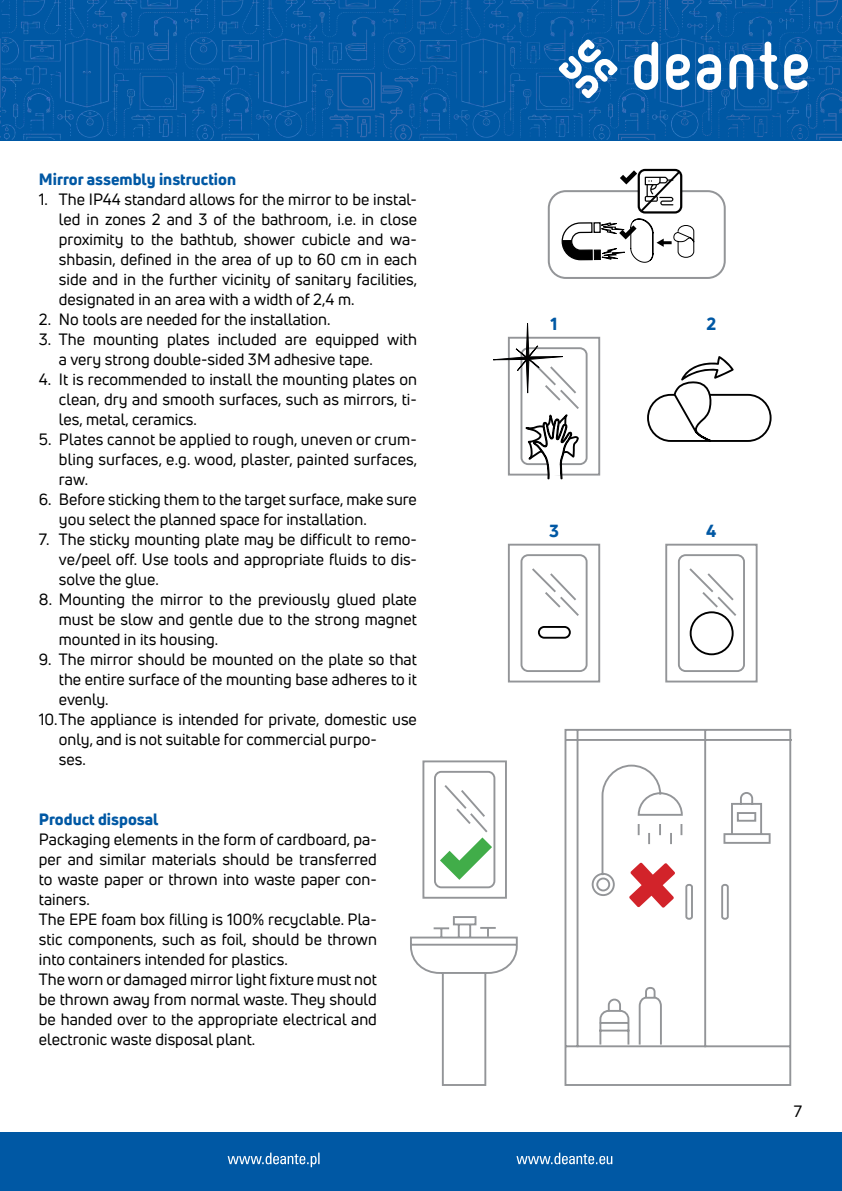
<style>
.page{position:relative;width:842px;height:1191px;background:#fff}
.page>*{position:absolute;margin:0;border:0;box-sizing:border-box;transform-origin:0 0}
.t1{font:800 17px "Uni Neue";color:#0058a4}
.t2{font:16px/20px "Uni Neue";color:#000;text-align:justify}
.t3{font:800 16px "Uni Neue";color:#0058a4}
</style>
<div class="page">
<div style="left:0;top:1132px;width:842px;height:59px;background:#0058a4"></div>
<svg style="left:228px;top:1152px;width:384px;height:15px"></svg>
<svg style="left:0;top:40px;width:2px;height:98px"></svg>
<img style="left:0;top:7px;width:2px;height:28px">
<svg style="left:2px;top:0;width:840px;height:140px;background:#045aa5"></svg>
<svg style="left:329px;top:72px;width:89px;height:68px;background:#085ba6"></svg>
<svg style="left:816px;top:0;width:22px;height:34px"></svg>
<img style="left:2px;top:13px;width:328px;height:4px">
<img style="left:50px;top:71px;width:278px;height:50px">
<img style="left:427px;top:41px;width:132px;height:25px">
<img style="left:721px;top:7px;width:89px;height:16px">
<img style="left:618px;top:113px;width:163px;height:24px">
<img style="left:829px;top:7px;width:13px;height:27px">
<svg style="left:729px;top:54px;width:24px;height:35px"></svg>
<svg style="left:759px;top:42px;width:19px;height:48px"></svg>
<svg style="left:559px;top:0;width:162px;height:98px;background:#3177b5"></svg>
<svg style="left:784px;top:54px;width:58px;height:86px;background:#216caf"></svg>
<svg style="left:410px;top:728px;width:382px;height:358px"></svg>
<svg style="left:440px;top:837px;width:52px;height:42px"></svg>
<svg style="left:507px;top:543px;width:94px;height:140px"></svg>
<svg style="left:665px;top:543px;width:93px;height:140px"></svg>
<div style="left:691px;top:612px;width:42px;height:42px;background:#fff;border-radius:50%"></div>
<div style="left:690px;top:611px;width:44px;height:44px;border:2px solid #000;border-radius:50%"></div>
<div style="left:539px;top:627px;width:31px;height:10px;background:#fff;border-radius:5px"></div>
<div style="left:538px;top:626px;width:33px;height:12px;border:2px solid #000;border-radius:5px"></div>
<svg style="left:493px;top:323px;width:108px;height:157px"></svg>
<div style="left:647px;top:394px;width:124px;height:48px;border:2px solid #000;border-radius:23px"></div>
<svg style="left:672px;top:356px;width:62px;height:86px"></svg>
<div style="left:548px;top:190px;width:178px;height:89px;border:2px solid #939598;border-radius:17px"></div>
<svg style="left:561px;top:169px;width:134px;height:94px"></svg>
<svg style="left:616px;top:849px;width:71px;height:71px"></svg>
<p class="t3" style="left:39px;top:168px;width:199px">Mirror assembly instruction</p>
<p class="t2" style="left:59px;top:189px;width:360px;text-indent:-20px">1. The IP44 standard allows for the mirror to be instal&shy;led in zones 2 and 3 of the bathroom, i.e. in close proximity to the bathtub, shower cubicle and wa&shy;shbasin, defined in the area of up to 60 cm in each side and in the further vicinity of sanitary facilities, designated in an area with a width of 2,4 m.</p>
<p class="t2" style="left:39px;top:309px;width:293px">2. No tools are needed for the installation.</p>
<p class="t2" style="left:59px;top:329px;width:360px;text-indent:-20px">3. The mounting plates included are equipped with a very strong double-sided 3M adhesive tape.</p>
<p class="t2" style="left:59px;top:369px;width:360px;text-indent:-20px">4. It is recommended to install the mounting plates on clean, dry and smooth surfaces, such as mirrors, ti&shy;les, metal, ceramics.</p>
<p class="t2" style="left:59px;top:429px;width:360px;text-indent:-20px">5. Plates cannot be applied to rough, uneven or crum&shy;bling surfaces, e.g. wood, plaster, painted surfaces, raw.</p>
<p class="t2" style="left:59px;top:489px;width:359px;text-indent:-20px">6. Before sticking them to the target surface, make sure you select the planned space for installation.</p>
<p class="t2" style="left:59px;top:529px;width:360px;text-indent:-20px">7. The sticky mounting plate may be difficult to remo&shy;ve/peel off. Use tools and appropriate fluids to dis&shy;solve the glue.</p>
<p class="t2" style="left:59px;top:589px;width:360px;text-indent:-20px">8. Mounting the mirror to the previously glued plate must be slow and gentle due to the strong magnet mounted in its housing.</p>
<p class="t2" style="left:39px;top:649px;width:380px">9. The mirror should be mounted on the plate so that</p>
<p class="t2" style="left:59px;top:669px;width:360px">the entire surface of the mounting base adheres to it</p>
<p class="t2" style="left:59px;top:689px;width:51px">evenly.</p>
<p class="t2" style="left:39px;top:709px;width:379px">10.The appliance is intended for private, domestic use</p>
<p class="t2" style="left:59px;top:729px;width:320px">only, and is not suitable for commercial purpo-</p>
<p class="t2" style="left:59px;top:749px;width:28px">ses.</p>
<p class="t3" style="left:39px;top:808px;width:121px">Product disposal</p>
<p class="t2" style="left:39px;top:829px;width:340px;text-align:left">Packaging elements in the form of cardboard, pa&shy;per and similar materials should be transferred to waste paper or thrown into waste paper con&shy;tainers.<br>The EPE foam box filling is 100% recyclable. Pla&shy;stic components, such as foil, should be thrown into containers intended for plastics.<br>The worn or damaged mirror light fixture must not be thrown away from normal waste. They should be handed over to the appropriate electrical and electronic waste disposal plant.</p>
<p class="t1" style="left:551px;top:313px;width:8px">1</p>
<p class="t1" style="left:706px;top:313px;width:11px">2</p>
<p class="t1" style="left:549px;top:519px;width:11px">3</p>
<p class="t1" style="left:706px;top:519px;width:12px">4</p>
<p class="t2" style="left:794px;top:1100px;width:10px">7</p>
</div>
